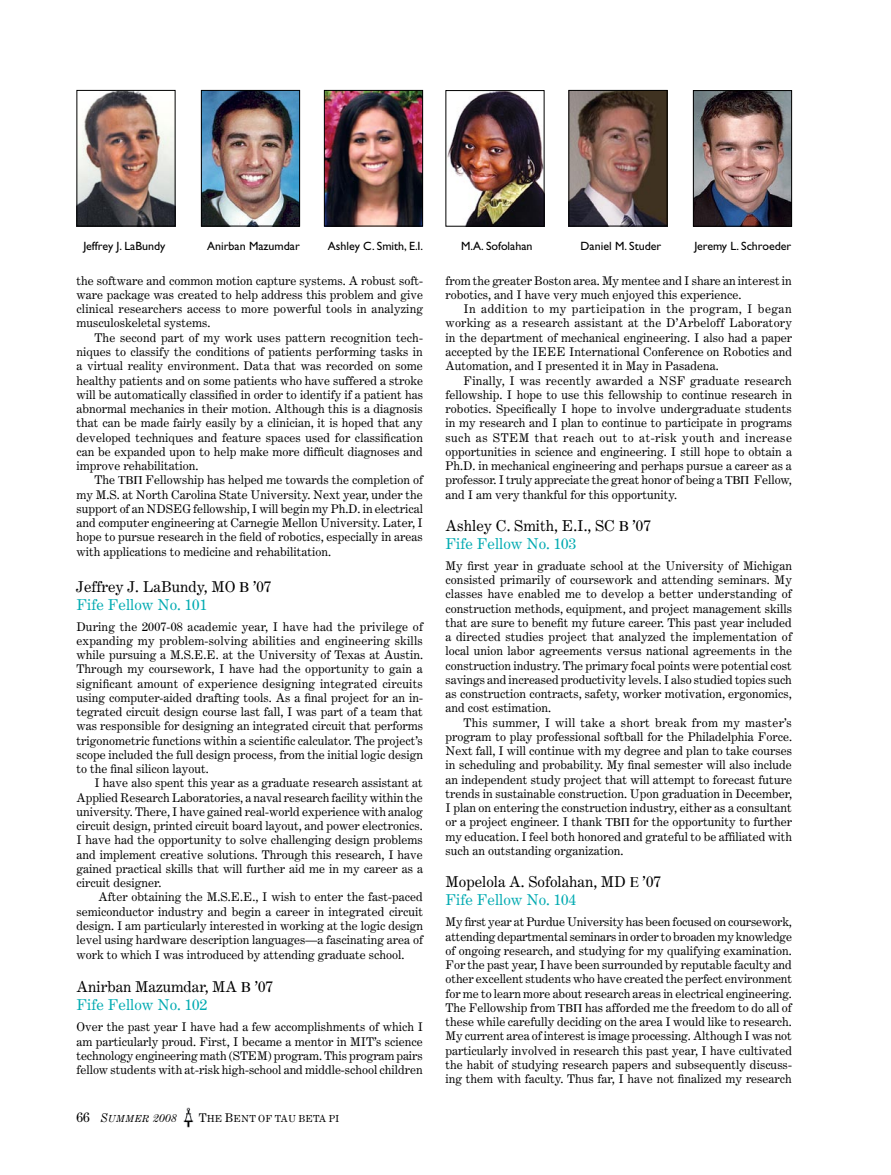
<style>
.page{position:relative;width:891px;height:1175px;background:#fff}
.page>*{position:absolute;margin:0;border:0;box-sizing:border-box;transform-origin:0 0}
.t1{font:15px "Century Expanded";color:#000}
.t2{font:15px "Century Expanded";color:#00aab1}
.t3{font:12px/14.2px "Century Expanded";color:#000;text-align:justify}
.t4{font:12px "Gill Sans";color:#000}
.t5{font:italic 12px "Century Expanded";color:#000}
.t6{font:9.75px "Century Expanded";color:#000}
.s1{font-style:normal;font-size:13.5px}
.s2{font-size:9.75px}
.s3{font-size:12px}
</style>
<div class="page">
<img style="left:183px;top:1107px;width:10px;height:20px">
<img style="left:203px;top:92px;width:95px;height:132px">
<div style="left:201px;top:90px;width:99px;height:136px;border:1px solid #000"></div>
<img style="left:78px;top:92px;width:96px;height:132px">
<div style="left:76px;top:90px;width:100px;height:136px;border:1px solid #000"></div>
<img style="left:326px;top:92px;width:95px;height:132px">
<div style="left:324px;top:90px;width:99px;height:136px;border:1px solid #000"></div>
<img style="left:448px;top:92px;width:94px;height:132px">
<div style="left:446px;top:90px;width:98px;height:136px;border:1px solid #000"></div>
<img style="left:570px;top:92px;width:96px;height:132px">
<div style="left:568px;top:90px;width:100px;height:136px;border:1px solid #000"></div>
<img style="left:695px;top:92px;width:95px;height:132px">
<div style="left:693px;top:90px;width:99px;height:136px;border:1px solid #000"></div>
<p class="t4" style="left:83px;top:239px;width:84px">Jeffrey J. LaBundy</p>
<p class="t4" style="left:207px;top:239px;width:94px">Anirban Mazumdar</p>
<p class="t4" style="left:328px;top:239px;width:97px">Ashley C. Smith, E.I.</p>
<p class="t4" style="left:461px;top:239px;width:73px">M.A. Sofolahan</p>
<p class="t4" style="left:581px;top:239px;width:82px">Daniel M. Studer</p>
<p class="t4" style="left:694px;top:239px;width:99px">Jeremy L. Schroeder</p>
<p class="t3" style="left:76px;top:273px;width:348px">the software and common motion capture systems. A robust soft&shy;ware package was created to help address this problem and give clinical researchers access to more powerful tools in analyzing musculoskeletal systems.</p>
<p class="t3" style="left:94px;top:330px;width:330px">The second part of my work uses pattern recognition tech-</p>
<p class="t3" style="left:76px;top:344px;width:348px">niques to classify the conditions of patients performing tasks in</p>
<p class="t3" style="left:76px;top:359px;width:348px">a virtual reality environment. Data that was recorded on some</p>
<p class="t3" style="left:76px;top:373px;width:348px">healthy patients and on some patients who have suffered a stroke</p>
<p class="t3" style="left:76px;top:387px;width:348px">will be automatically classified in order to identify if a patient has</p>
<p class="t3" style="left:76px;top:401px;width:348px">abnormal mechanics in their motion. Although this is a diagnosis</p>
<p class="t3" style="left:76px;top:416px;width:348px">that can be made fairly easily by a clinician, it is hoped that any</p>
<p class="t3" style="left:76px;top:430px;width:348px">developed techniques and feature spaces used for classification</p>
<p class="t3" style="left:76px;top:444px;width:348px">can be expanded upon to help make more difficult diagnoses and</p>
<p class="t3" style="left:76px;top:458px;width:124px">improve rehabilitation.</p>
<p class="t3" style="left:94px;top:473px;width:22px">The</p>
<p class="t3" style="left:446px;top:273px;width:348px">from the greater Boston area. My mentee and I share an interest in robotics, and I have very much enjoyed this experience.</p>
<p class="t3" style="left:446px;top:301px;width:348px;text-indent:18px">In addition to my participation in the program, I began working as a research assistant at the D’Arbeloff Laboratory in the department of mechanical engineering. I also had a paper accepted by the IEEE International Conference on Robotics and Automation, and I presented it in May in Pasadena.</p>
<p class="t3" style="left:446px;top:373px;width:348px;text-indent:18px">Finally, I was recently awarded a NSF graduate research fellowship. I hope to use this fellowship to continue research in robotics. Specifically I hope to involve undergraduate students in my research and I plan to continue to participate in programs such as STEM that reach out to at-risk youth and increase opportunities in science and engineering. I still hope to obtain a Ph.D. in mechanical engineering and perhaps pursue a career as a professor. I truly appreciate the great honor of being a</p>
<p class="t3" style="left:76px;top:473px;width:348px;text-indent:69px">Fellowship has helped me towards the completion of my M.S. at North Carolina State University. Next year, under the support of an NDSEG fellowship, I will begin my Ph.D. in electrical and computer engineering at Carnegie Mellon University. Later, I hope to pursue research in the field of robotics, especially in areas with applications to medicine and rehabilitation.</p>
<p class="t1" style="left:76px;top:577px;width:196px">Jeffrey J. LaBundy, MO ’07</p>
<p class="t2" style="left:76px;top:595px;width:132px">Fife Fellow No. 101</p>
<p class="t3" style="left:76px;top:619px;width:348px">During the 2007-08 academic year, I have had the privilege of expanding my problem-solving abilities and engineering skills while pursuing a M.S.E.E. at the University of Texas at Austin.<br>Through my coursework, I have had the opportunity to gain a significant amount of experience designing integrated circuits using computer-aided drafting tools. As a final project for an in&shy;tegrated circuit design course last fall, I was part of a team that was responsible for designing an integrated circuit that performs trigonometric functions within a scientific calculator. The project’s scope included the full design process, from the initial logic design to the final silicon layout.</p>
<p class="t3" style="left:76px;top:776px;width:348px;text-indent:18px">I have also spent this year as a graduate research assistant at Applied Research Laboratories, a naval research facility within the university. There, I have gained real-world experience with analog circuit design, printed circuit board layout, and power electronics.<br>I have had the opportunity to solve challenging design problems and implement creative solutions. Through this research, I have gained practical skills that will further aid me in my career as a circuit designer.</p>
<p class="t3" style="left:76px;top:890px;width:348px;text-indent:22px">After obtaining the M.S.E.E., I wish to enter the fast-paced semiconductor industry and begin a career in integrated circuit design. I am particularly interested in working at the logic design level using hardware description languages—a fascinating area of work to which I was introduced by attending graduate school.</p>
<p class="t1" style="left:76px;top:977px;width:198px">Anirban Mazumdar, MA ’07</p>
<p class="t2" style="left:76px;top:995px;width:132px">Fife Fellow No. 102</p>
<p class="t3" style="left:76px;top:1019px;width:348px">Over the past year I have had a few accomplishments of which I am particularly proud. First, I became a mentor in MIT’s science technology engineering math (STEM) program. This program pairs fellow students with at-risk high-school and middle-school children</p>
<p class="t3" style="left:754px;top:473px;width:40px">Fellow,</p>
<p class="t3" style="left:446px;top:487px;width:233px">and I am very thankful for this opportunity.</p>
<p class="t1" style="left:446px;top:516px;width:207px">Ashley C. Smith, E.I., SC ’07</p>
<p class="t2" style="left:446px;top:534px;width:132px">Fife Fellow No. 103</p>
<p class="t3" style="left:446px;top:558px;width:348px">My first year in graduate school at the University of Michigan consisted primarily of coursework and attending seminars. My classes have enabled me to develop a better understanding of construction methods, equipment, and project management skills that are sure to benefit my future career. This past year included a directed studies project that analyzed the implementation of local union labor agreements versus national agreements in the construction industry. The primary focal points were potential cost savings and increased productivity levels. I also studied topics such as construction contracts, safety, worker motivation, ergonomics, and cost estimation.</p>
<p class="t3" style="left:446px;top:715px;width:348px;text-indent:18px">This summer, I will take a short break from my master’s program to play professional softball for the Philadelphia Force.<br>Next fall, I will continue with my degree and plan to take courses in scheduling and probability. My final semester will also include an independent study project that will attempt to forecast future trends in sustainable construction. Upon graduation in December, I plan on entering the construction industry, either as a consultant or a project engineer. I thank</p>
<p class="t3" style="left:446px;top:815px;width:348px;text-indent:188px">for the opportunity to further my education. I feel both honored and grateful to be affiliated with such an outstanding organization.</p>
<p class="t1" style="left:446px;top:872px;width:217px">Mopelola A. Sofolahan, MD ’07</p>
<p class="t2" style="left:446px;top:890px;width:132px">Fife Fellow No. 104</p>
<p class="t3" style="left:446px;top:914px;width:348px">My first year at Purdue University has been focused on coursework, attending departmental seminars in order to broaden my knowledge of ongoing research, and studying for my qualifying examination.<br>For the past year, I have been surrounded by reputable faculty and other excellent students who have created the perfect environment for me to learn more about research areas in electrical engineering.<br>The Fellowship from</p>
<p class="t3" style="left:446px;top:1000px;width:348px;text-indent:140px">has afforded me the freedom to do all of these while carefully deciding on the area I would like to research.<br>My current area of interest is image processing. Although I was not particularly involved in research this past year, I have cultivated the habit of studying research papers and subsequently discuss&shy;ing them with faculty. Thus far, I have not finalized my research</p>
<p class="t5" style="left:76px;top:1110px;width:102px"><span class="s1">66</span> S<span class="s2">UMMER</span> 2008</p>
<p class="t6" style="left:199px;top:1112px;width:142px"><span class="s3">T</span>HE <span class="s3">B</span>ENT OF TAU BETA PI</p>
</div>
